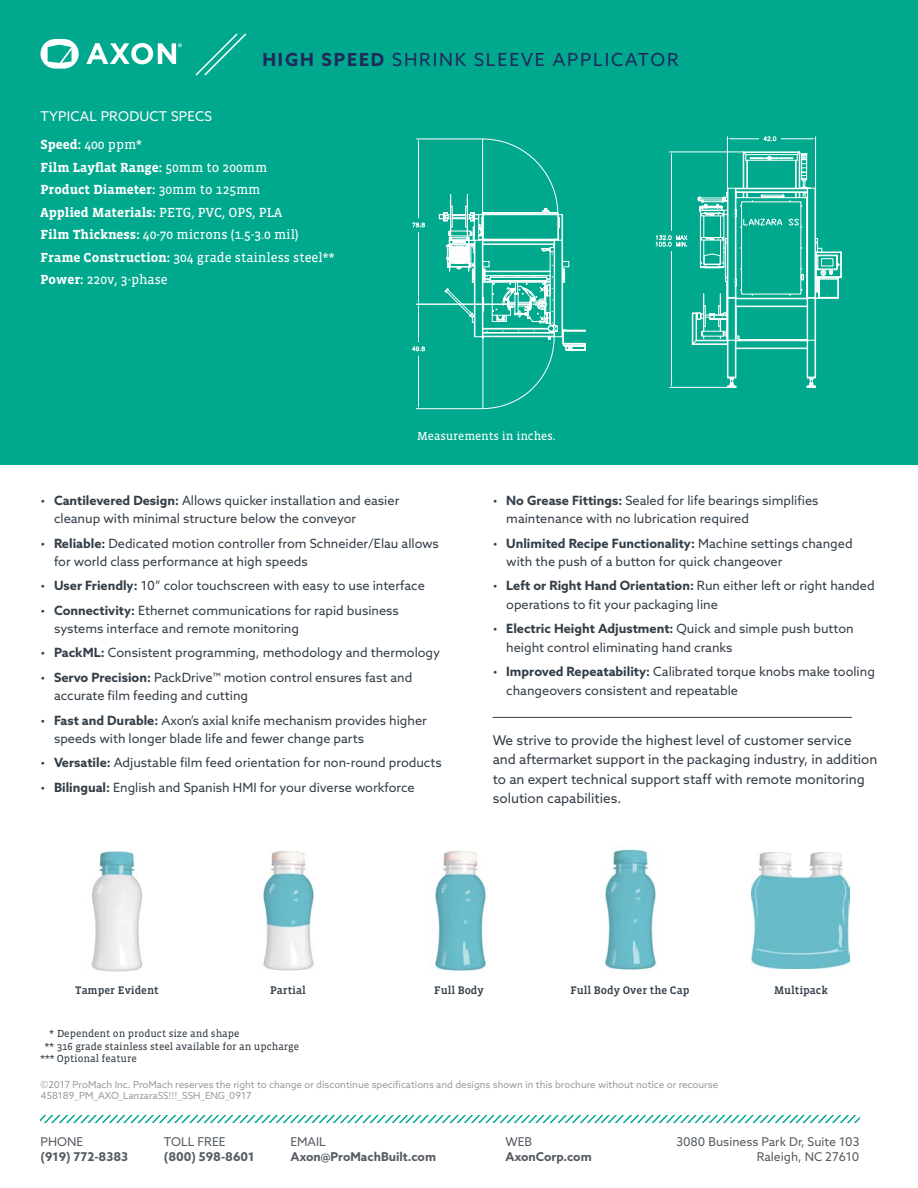
<style>
.page{position:relative;width:918px;height:1188px;background:#fff}
.page>*{position:absolute;margin:0;border:0;box-sizing:border-box;transform-origin:0 0}
.t1{font:18px "Azo Sans";letter-spacing:.1em;color:#20285c}
.t2{font:13.5px/22.5px "Vista Slab OTCE";color:#fff}
.t3{font:13.5px/19.5px "Azo Sans";color:#333e48}
.t4{font:13.5px "Azo Sans";letter-spacing:.015em;color:#fff}
.t5{font:12.75px/18.8px "Azo Sans";color:#333e48}
.t6{font:12.15px/14.5px "Azo Sans";color:#565c62;text-align:right}
.t7{font:700 12.15px "Azo Sans";color:#565c62}
.t8{font:12px "Vista Slab OTCE";color:#fff}
.t9{font:500 11.25px "Vista Slab OTCE";color:#333e48}
.t10{font:10.5px "Vista Slab OTCE";color:#333e48}
.t11{font:9.75px/11.7px "Azo Sans";color:#9a9c9f}
.s1{font-weight:700}
</style>
<div class="page">
<div style="left:0;top:0;width:918px;height:465px;background:#00a88e"></div>
<svg style="left:40px;top:1116px;width:819px;height:6px"></svg>
<svg style="left:195px;top:33px;width:52px;height:43px"></svg>
<svg style="left:86px;top:43px;width:96px;height:21px"></svg>
<svg style="left:41px;top:39px;width:38px;height:30px"></svg>
<img style="left:91px;top:850px;width:52px;height:122px">
<img style="left:752px;top:853px;width:97px;height:115px">
<img style="left:604px;top:849px;width:53px;height:122px">
<img style="left:433px;top:851px;width:53px;height:121px">
<img style="left:263px;top:851px;width:51px;height:120px">
<hr style="left:493px;top:717px;width:359px;height:1px;background:#333e48">
<svg style="left:412px;top:138px;width:174px;height:272px"></svg>
<svg style="left:655px;top:136px;width:187px;height:252px"></svg>
<h1 class="t1" style="left:262px;top:47px;width:418px"><span class="s1">HIGH SPEED</span> SHRINK SLEEVE APPLICATOR</h1>
<p class="t4" style="left:40px;top:108px;width:173px">TYPICAL PRODUCT SPECS</p>
<p class="t2" style="left:40px;top:133px;width:296px"><span class="s1">Speed:</span> 400 ppm*<br><span class="s1">Film Layflat Range:</span> 50mm to 200mm<br><span class="s1">Product Diameter:</span> 30mm to 125mm<br><span class="s1">Applied Materials:</span> PETG, PVC, OPS, PLA<br><span class="s1">Film Thickness:</span> 40-70 microns (1.5-3.0 mil)<br><span class="s1">Frame Construction:</span> 304 grade stainless steel** <span class="s1">Power:</span> 220v, 3-phase</p>
<p class="t8" style="left:417px;top:429px;width:140px">Measurements in inches.</p>
<p class="t5" style="left:54px;top:491px;width:347px;text-indent:-14px">• <span class="s1">Cantilevered Design:</span> Allows quicker installation and easier cleanup with minimal structure below the conveyor</p>
<p class="t5" style="left:54px;top:533px;width:386px;text-indent:-14px">• <span class="s1">Reliable:</span> Dedicated motion controller from Schneider/Elau allows for world class performance at high speeds</p>
<p class="t5" style="left:40px;top:576px;width:386px">• <span class="s1">User Friendly:</span> 10” color touchscreen with easy to use interface</p>
<p class="t5" style="left:54px;top:601px;width:347px;text-indent:-14px">• <span class="s1">Connectivity:</span> Ethernet communications for rapid business systems interface and remote monitoring</p>
<p class="t5" style="left:40px;top:643px;width:401px">• <span class="s1">PackML:</span> Consistent programming, methodology and thermology</p>
<p class="t5" style="left:54px;top:668px;width:360px;text-indent:-14px">• <span class="s1">Servo Precision:</span> PackDrive™ motion control ensures fast and accurate film feeding and cutting</p>
<p class="t5" style="left:54px;top:710px;width:374px;text-indent:-14px">• <span class="s1">Fast and Durable:</span> Axon’s axial knife mechanism provides higher speeds with longer blade life and fewer change parts</p>
<p class="t5" style="left:40px;top:753px;width:403px">• <span class="s1">Versatile:</span> Adjustable film feed orientation for non-round products</p>
<p class="t5" style="left:40px;top:778px;width:376px">• <span class="s1">Bilingual:</span> English and Spanish HMI for your diverse workforce</p>
<p class="t5" style="left:506px;top:491px;width:314px;text-indent:-14px">• <span class="s1">No Grease Fittings:</span> Sealed for life bearings simplifies maintenance with no lubrication required</p>
<p class="t5" style="left:506px;top:533px;width:348px;text-indent:-14px">• <span class="s1">Unlimited Recipe Functionality:</span> Machine settings changed with the push of a button for quick changeover</p>
<p class="t5" style="left:506px;top:576px;width:370px;text-indent:-14px">• <span class="s1">Left or Right Hand Orientation:</span> Run either left or right handed operations to fit your packaging line</p>
<p class="t5" style="left:506px;top:619px;width:349px;text-indent:-14px">• <span class="s1">Electric Height Adjustment:</span> Quick and simple push button height control eliminating hand cranks</p>
<p class="t5" style="left:506px;top:662px;width:370px;text-indent:-14px">• <span class="s1">Improved Repeatability:</span> Calibrated torque knobs make tooling changeovers consistent and repeatable</p>
<p class="t3" style="left:493px;top:730px;width:386px">We strive to provide the highest level of customer service and aftermarket support in the packaging industry, in addition to an expert technical support staff with remote monitoring solution capabilities.</p>
<p class="t9" style="left:75px;top:984px;width:85px">Tamper Evident</p>
<p class="t9" style="left:270px;top:984px;width:37px">Partial</p>
<p class="t9" style="left:434px;top:984px;width:51px">Full Body</p>
<p class="t9" style="left:571px;top:984px;width:120px">Full Body Over the Cap</p>
<p class="t9" style="left:774px;top:984px;width:55px">Multipack</p>
<p class="t10" style="left:49px;top:1028px;width:192px">* Dependent on product size and shape</p>
<p class="t10" style="left:45px;top:1040px;width:256px">** 316 grade stainless steel available for an upcharge</p>
<p class="t10" style="left:41px;top:1053px;width:98px">*** Optional feature</p>
<p class="t11" style="left:40px;top:1078px;width:679px">©2017 ProMach Inc. ProMach reserves the right to change or discontinue specifications and designs shown in this brochure without notice or recourse<br>458189_PM_AXO_LanzaraSS!!!_SSH_ENG_0917</p>
<p class="t6" style="left:40px;top:1135px;width:44px">PHONE</p>
<p class="t7" style="left:40px;top:1149px;width:89px">(919) 772-8383</p>
<p class="t6" style="left:164px;top:1135px;width:63px">TOLL FREE</p>
<p class="t7" style="left:164px;top:1149px;width:92px">(800) 598-8601</p>
<p class="t6" style="left:291px;top:1135px;width:37px">EMAIL</p>
<p class="t7" style="left:291px;top:1149px;width:147px">Axon@ProMachBuilt.com</p>
<p class="t6" style="left:505px;top:1135px;width:28px">WEB</p>
<p class="t7" style="left:505px;top:1149px;width:88px">AxonCorp.com</p>
<p class="t6" style="left:676px;top:1135px;width:185px">3080 Business Park Dr, Suite 103<br>Raleigh, NC 27610</p>
</div>
